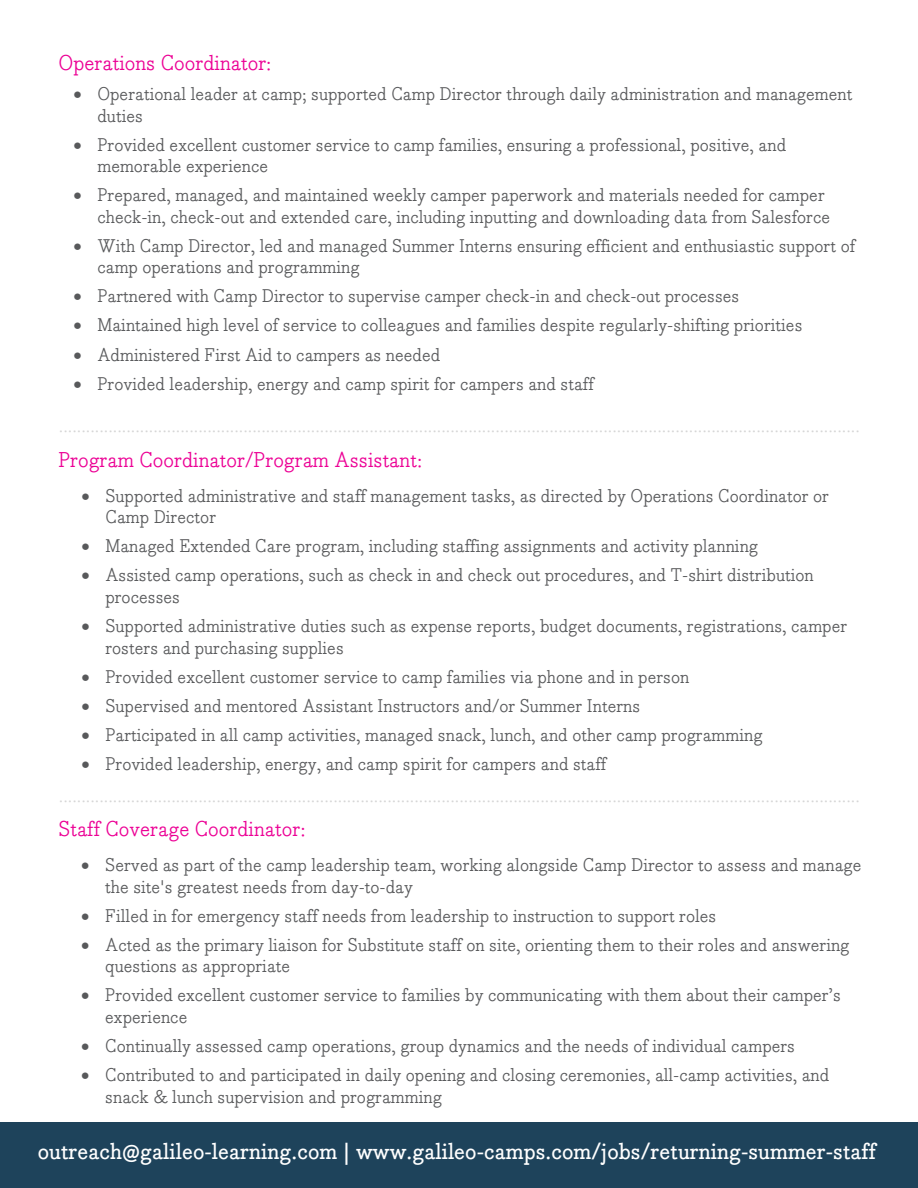
<style>
.page{position:relative;width:918px;height:1188px;background:#fff}
.page>*{position:absolute;margin:0;border:0;box-sizing:border-box;transform-origin:0 0}
.t1{font:500 22.5px "Bodoni Egyptian Pro";color:#fff}
.t2{font:21px "Bodoni Egyptian Pro";color:#ec0095}
.t3{font:18px/21.6px "Bodoni Egyptian Pro";color:#58595b}
.t4{font:18px "Bodoni Egyptian Pro";color:#d6d6d6}
</style>
<div class="page">
<div style="left:0;top:1122px;width:918px;height:66px;background:#1e435b"></div>
<p class="t2" style="left:58px;top:49px;width:215px">Operations Coordinator:</p>
<p class="t3" style="left:97px;top:84px;width:756px;text-indent:-24px">• Operational leader at camp; supported Camp Director through daily administration and management duties</p>
<p class="t3" style="left:97px;top:135px;width:690px;text-indent:-24px">• Provided excellent customer service to camp families, ensuring a professional, positive, and memorable experience</p>
<p class="t3" style="left:73px;top:185px;width:758px;text-align:right">• Prepared, managed, and maintained weekly camper paperwork and materials needed for camper check-in, check-out and extended care, including inputting and downloading data from Salesforce</p>
<p class="t3" style="left:97px;top:236px;width:759px;text-indent:-24px">• With Camp Director, led and managed Summer Interns ensuring efficient and enthusiastic support of camp operations and programming</p>
<p class="t3" style="left:73px;top:286px;width:668px">• Partnered with Camp Director to supervise camper check-in and check-out processes</p>
<p class="t3" style="left:73px;top:315px;width:731px">• Maintained high level of service to colleagues and families despite regularly-shifting priorities</p>
<p class="t3" style="left:73px;top:344px;width:368px">• Administered First Aid to campers as needed</p>
<p class="t3" style="left:73px;top:374px;width:522px">• Provided leadership, energy and camp spirit for campers and staff</p>
<p class="t4" style="left:59px;top:415px;width:802px">..................................................................................................................................................................................</p>
<p class="t2" style="left:58px;top:447px;width:365px">Program Coordinator/Program Assistant:</p>
<p class="t3" style="left:105px;top:485px;width:725px;text-indent:-24px">• Supported administrative and staff management tasks, as directed by Operations Coordinator or<br>Camp Director</p>
<p class="t3" style="left:81px;top:536px;width:678px">• Managed Extended Care program, including staffing assignments and activity planning</p>
<p class="t3" style="left:105px;top:565px;width:710px;text-indent:-24px">• Assisted camp operations, such as check in and check out procedures, and T-shirt distribution processes</p>
<p class="t3" style="left:105px;top:616px;width:743px;text-indent:-24px">• Supported administrative duties such as expense reports, budget documents, registrations, camper rosters and purchasing supplies</p>
<p class="t3" style="left:81px;top:666px;width:609px">• Provided excellent customer service to camp families via phone and in person</p>
<p class="t3" style="left:81px;top:696px;width:560px">• Supervised and mentored Assistant Instructors and/or Summer Interns</p>
<p class="t3" style="left:81px;top:725px;width:683px">• Participated in all camp activities, managed snack, lunch, and other camp programming</p>
<p class="t3" style="left:81px;top:754px;width:527px">• Provided leadership, energy, and camp spirit for campers and staff</p>
<p class="t4" style="left:59px;top:785px;width:802px">..................................................................................................................................................................................</p>
<p class="t2" style="left:59px;top:816px;width:249px">Staff Coverage Coordinator:</p>
<p class="t3" style="left:105px;top:855px;width:758px;text-indent:-24px">• Served as part of the camp leadership team, working alongside Camp Director to assess and manage the site's greatest needs from day-to-day</p>
<p class="t3" style="left:81px;top:906px;width:637px">• Filled in for emergency staff needs from leadership to instruction to support roles</p>
<p class="t3" style="left:105px;top:935px;width:746px;text-indent:-24px">• Acted as the primary liaison for Substitute staff on site, orienting them to their roles and answering questions as appropriate</p>
<p class="t3" style="left:105px;top:985px;width:737px;text-indent:-24px">• Provided excellent customer service to families by communicating with them about their camper’s experience</p>
<p class="t3" style="left:81px;top:1036px;width:715px">• Continually assessed camp operations, group dynamics and the needs of individual campers</p>
<p class="t3" style="left:105px;top:1065px;width:726px;text-indent:-24px">• Contributed to and participated in daily opening and closing ceremonies, all-camp activities, and snack &amp; lunch supervision and programming</p>
<p class="t1" style="left:38px;top:1138px;width:840px">outreach@galileo-learning.com | www.galileo-camps.com/jobs/returning-summer-staff</p>
</div>
